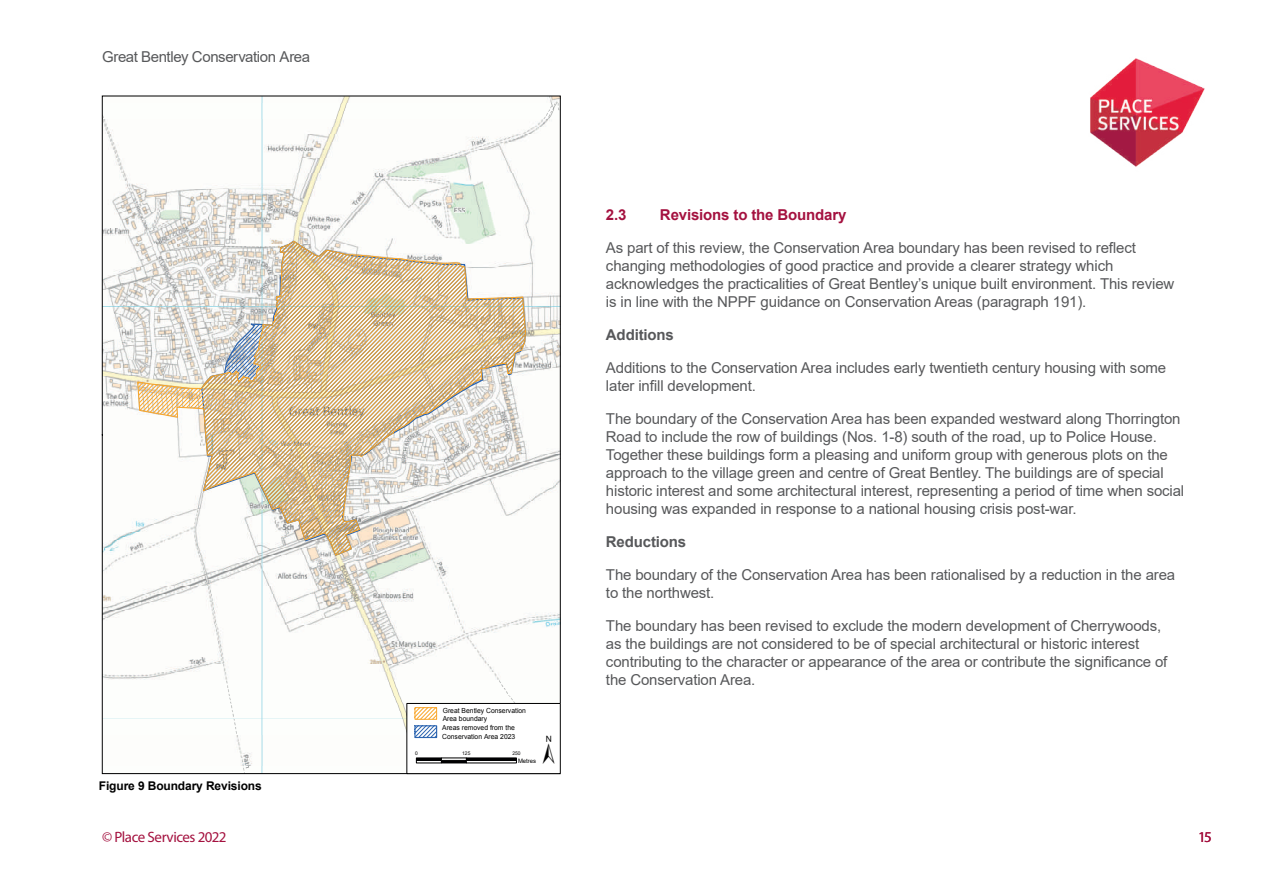
<style>
.page{position:relative;width:1263px;height:893px;background:#fff}
.page>*{position:absolute;margin:0;border:0;box-sizing:border-box;transform-origin:0 0}
.t1{font:40.2px "ESRI North";color:#000001}
.t2{font:15px/18px "Arial";letter-spacing:-.01em;color:#57585a}
.t3{font:700 15px "Arial";letter-spacing:-.01em;color:#a4113f}
.t4{font:15px "Myriad Pro";letter-spacing:-.03em;color:#a4113f}
.t5{font:700 15px "Arial";letter-spacing:-.01em;color:#57585a}
.t6{font:700 12px "Arial";letter-spacing:-.01em;color:#000001}
.t7{font:7.05px/8.4px "Arial";color:#000001}
.t8{font:6.15px "Arial";letter-spacing:-.005em;color:#000001}
.t9{font:5.85px/6.6px "Arial";letter-spacing:.01em;color:#000001}
.t10{font:5.1px "Arial";color:#000001}
</style>
<div class="page">
<img style="left:1090px;top:58px;width:115px;height:109px">
<svg style="left:102px;top:95px;width:459px;height:679px"></svg>
<div style="left:407px;top:703px;width:153px;height:71px;background:#fff"></div>
<div style="left:407px;top:703px;width:154px;height:71px;border:1px solid #000001"></div>
<svg style="left:417px;top:709px;width:18px;height:9px"></svg>
<div style="left:415px;top:707px;width:22px;height:13px;border:1px solid #f9a62a"></div>
<svg style="left:414px;top:725px;width:24px;height:14px"></svg>
<div style="left:416px;top:758px;width:26px;height:3px;border:1px solid #000001"></div>
<div style="left:441px;top:760px;width:26px;height:3px;border:1px solid #000001"></div>
<div style="left:441px;top:758px;width:26px;height:3px;border:1px solid #000001"></div>
<div style="left:466px;top:758px;width:51px;height:3px;border:1px solid #000001"></div>
<p class="t2" style="left:102px;top:48px;width:210px">Great Bentley Conservation Area</p>
<p class="t6" style="left:99px;top:777px;width:164px">Figure 9 Boundary Revisions</p>
<p class="t7" style="left:443px;top:706px;width:85px">Great Bentley Conservation<br>Area boundary</p>
<p class="t7" style="left:442px;top:724px;width:75px">Areas removed from the<br>Conservation Area 2023</p>
<p class="t9" style="left:440px;top:707px;width:97px">Great Bentley Proposed Conservation<br>Area</p>
<p class="t9" style="left:440px;top:725px;width:85px">Great Bentley Conservation Area<br>Existing Boundary</p>
<h1 class="t1" style="left:543px;top:727px;width:13px">±</h1>
<p class="t10" style="left:415px;top:750px;width:4px">0</p>
<p class="t10" style="left:462px;top:750px;width:10px">125</p>
<p class="t10" style="left:512px;top:750px;width:10px">250</p>
<p class="t8" style="left:518px;top:756px;width:20px">Metres</p>
<p class="t3" style="left:606px;top:205px;width:22px">2.3</p>
<p class="t3" style="left:660px;top:205px;width:188px">Revisions to the Boundary</p>
<p class="t2" style="left:606px;top:239px;width:570px">As part of this review, the Conservation Area boundary has been revised to reflect changing methodologies of good practice and provide a clearer strategy which acknowledges the practicalities of Great Bentley’s unique built environment. This review is in line with the NPPF guidance on Conservation Areas (paragraph 191).</p>
<p class="t5" style="left:606px;top:325px;width:69px">Additions</p>
<p class="t2" style="left:606px;top:359px;width:562px">Additions to the Conservation Area includes early twentieth century housing with some later infill development.</p>
<p class="t2" style="left:606px;top:410px;width:580px">The boundary of the Conservation Area has been expanded westward along Thorrington Road to include the row of buildings (Nos. 1-8) south of the road, up to Police House.<br>Together these buildings form a pleasing and uniform group with generous plots on the approach to the village green and centre of Great Bentley. The buildings are of special historic interest and some architectural interest, representing a period of time when social housing was expanded in response to a national housing crisis post-war.</p>
<p class="t5" style="left:606px;top:532px;width:82px">Reductions</p>
<p class="t2" style="left:606px;top:566px;width:571px">The boundary of the Conservation Area has been rationalised by a reduction in the area to the northwest.</p>
<p class="t2" style="left:606px;top:617px;width:563px">The boundary has been revised to exclude the modern development of Cherrywoods, as the buildings are not considered to be of special architectural or historic interest contributing to the character or appearance of the area or contribute the significance of the Conservation Area.</p>
<p class="t4" style="left:102px;top:828px;width:126px">© Place Services 2022</p>
<p class="t4" style="left:1198px;top:828px;width:15px">15</p>
</div>
